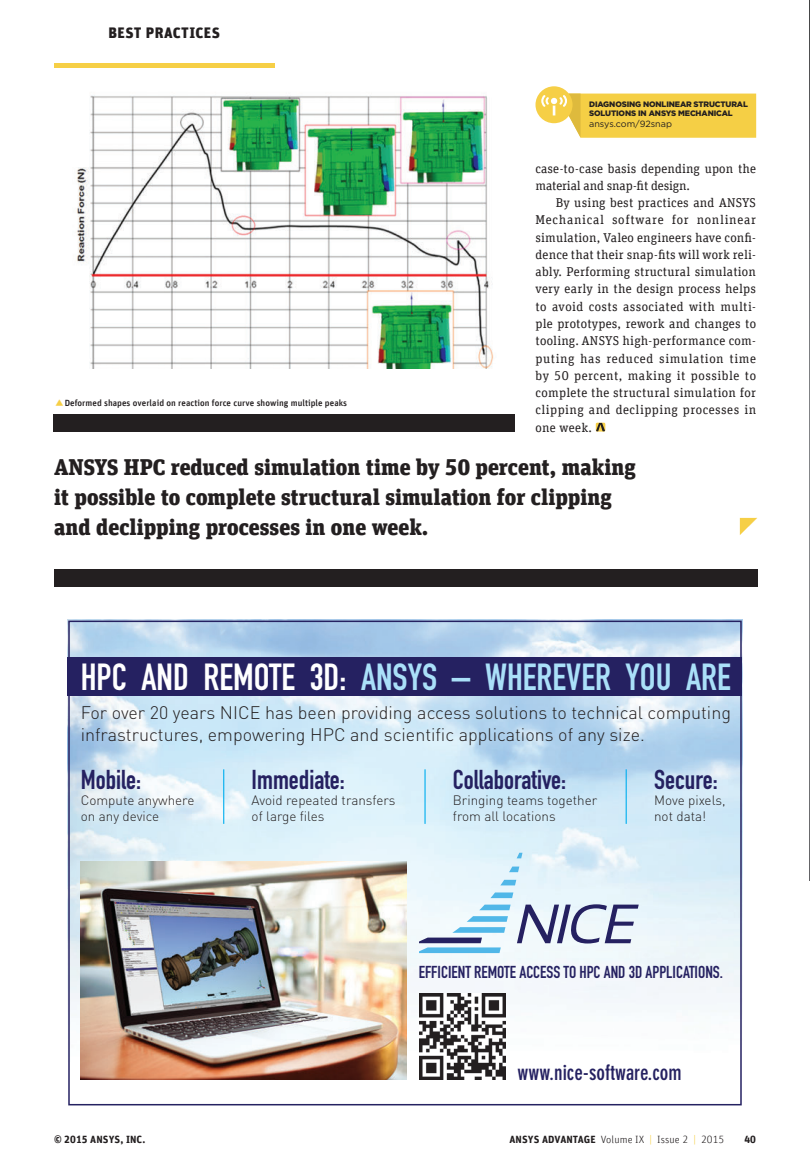
<style>
.page{position:relative;width:810px;height:1170px;background:#fff}
.page>*{position:absolute;margin:0;border:0;box-sizing:border-box;transform-origin:0 0}
.t1{font:37.2px "DIN Engschrift Std";color:#aae0f9}
.t2{font:26.85px "DIN Engschrift Std";color:#252161}
.Pull_Quote_1{font:900 22.5px/30px "Unit Slab Offc Pro";color:#231f20}
.t3{font:700 condensed 21px "DIN Neuzeit Grotesk";color:#252161}
.t4{font:300 18px/21.6px "DIN";color:#231f20}
.t5{font:17.1px "DIN Engschrift Std";color:#252161}
.t6{font:900 15px "Unit Offc Pro";letter-spacing:.03em;color:#231f20}
.t7{font:300 13.5px/16.2px "DIN";color:#231f20}
.Body_Copy{font:12.75px/17.2px "Unit Slab Offc Pro";letter-spacing:.015em;color:#231f20}
.t8{font:300 10.5px "Unit Offc Pro";letter-spacing:.01em;color:#231f20}
.t9{font:700 10.5px "Unit Offc Pro";letter-spacing:.01em;color:#231f20}
.Feature_Caption{font:500 9px "Unit Offc Pro";letter-spacing:.005em;color:#231f20}
.t10{font:9px "Gotham";color:#231f20}
.t11{font:900 7.95px/9px "Gotham";letter-spacing:-.015em;color:#231f20}
.s1{color:#fff}
.s2{font-weight:700}
.s3{color:#f6cf46}
</style>
<div class="page">
<svg style="left:596px;top:422px;width:9px;height:9px"></svg>
<img style="left:76px;top:95px;width:418px;height:273px">
<div style="left:53px;top:414px;width:462px;height:18px;background:#231f20"></div>
<div style="left:54px;top:569px;width:703px;height:17px;background:#231f20"></div>
<svg style="left:740px;top:518px;width:17px;height:17px"></svg>
<svg style="left:809px;top:0;width:1px;height:880px"></svg>
<div style="left:54px;top:63px;width:220px;height:5px;background:#f6cf46"></div>
<svg style="left:536px;top:86px;width:220px;height:52px"></svg>
<img style="left:68px;top:619px;width:674px;height:461px">
<div style="left:68px;top:657px;width:674px;height:38px;background:#252161"></div>
<img style="left:81px;top:861px;width:326px;height:217px">
<hr style="left:223px;top:769px;width:1px;height:54px;background:#00aeef">
<hr style="left:424px;top:769px;width:2px;height:54px;background:#00aeef">
<hr style="left:626px;top:769px;width:1px;height:54px;background:#00aeef">
<svg style="left:509px;top:866px;width:10px;height:6px"></svg>
<svg style="left:517px;top:852px;width:5px;height:6px"></svg>
<svg style="left:500px;top:879px;width:16px;height:6px"></svg>
<svg style="left:490px;top:892px;width:23px;height:5px"></svg>
<svg style="left:420px;top:904px;width:91px;height:48px"></svg>
<svg style="left:517px;top:904px;width:122px;height:39px"></svg>
<img style="left:420px;top:992px;width:86px;height:86px">
<div style="left:68px;top:620px;width:674px;height:485px;border:2px solid #252161"></div>
<p class="t6" style="left:109px;top:22px;width:113px">BEST PRACTICES</p>
<p class="Feature_Caption" style="left:65px;top:396px;width:284px">Deformed shapes overlaid on reaction force curve showing multiple peaks</p>
<p class="t11" style="left:589px;top:99px;width:160px">DIAGNOSING NONLINEAR STRUCTURAL<br>SOLUTIONS IN ANSYS MECHANICAL</p>
<p class="t10" style="left:589px;top:119px;width:84px">ansys.com/92snap</p>
<p class="Body_Copy" style="left:536px;top:159px;width:222px">case-to-case basis depending upon the material and snap-fit design.</p>
<p class="Body_Copy" style="left:536px;top:194px;width:222px;text-align:justify;text-indent:20px">By using best practices and ANSYS Mechanical software for nonlinear simulation, Valeo engineers have confi&shy;dence that their snap-fits will work reli&shy;ably. Performing structural simulation very early in the design process helps to avoid costs associated with multi&shy;ple prototypes, rework and changes to tooling. ANSYS high-performance com&shy;puting has reduced simulation time by 50 percent, making it possible to complete the structural simulation for clipping and declipping processes in one week.</p>
<p class="Pull_Quote_1" style="left:54px;top:450px;width:583px">ANSYS HPC reduced simulation time by 50 percent, making it possible to complete structural simulation for clipping and declipping processes in one week.</p>
<p class="t1" style="left:81px;top:655px;width:652px"><span class="s1">HPC AND REMOTE 3D:</span> ANSYS – WHEREVER YOU ARE</p>
<p class="t4" style="left:81px;top:701px;width:652px">For over 20 years NICE has been providing access solutions to technical computing infrastructures, empowering HPC and scientific applications of any size.</p>
<p class="t2" style="left:81px;top:763px;width:62px">MOBILE:</p>
<p class="t7" style="left:81px;top:791px;width:115px">Compute anywhere on any device</p>
<p class="t2" style="left:252px;top:763px;width:95px">IMMEDIATE:</p>
<p class="t7" style="left:252px;top:791px;width:145px">Avoid repeated transfers of large files</p>
<p class="t2" style="left:453px;top:763px;width:115px">COLLABORATIVE:</p>
<p class="t7" style="left:453px;top:791px;width:146px">Bringing teams together from all locations</p>
<p class="t2" style="left:654px;top:763px;width:65px">SECURE:</p>
<p class="t7" style="left:654px;top:791px;width:73px">Move pixels, not data!</p>
<p class="t5" style="left:419px;top:962px;width:306px">EFFICIENT REMOTE ACCESS TO HPC AND 3D APPLICATIONS.</p>
<p class="t3" style="left:518px;top:1059px;width:166px">www.nice-software.com</p>
<p class="t9" style="left:54px;top:1131px;width:93px">© 2015 ANSYS, INC.</p>
<p class="t8" style="left:509px;top:1132px;width:216px"><span class="s2">ANSYS ADVANTAGE</span> Volume IX <span class="s3">|</span> Issue 2 <span class="s3">|</span> 2015</p>
<p class="t9" style="left:744px;top:1131px;width:13px">40</p>
</div>
